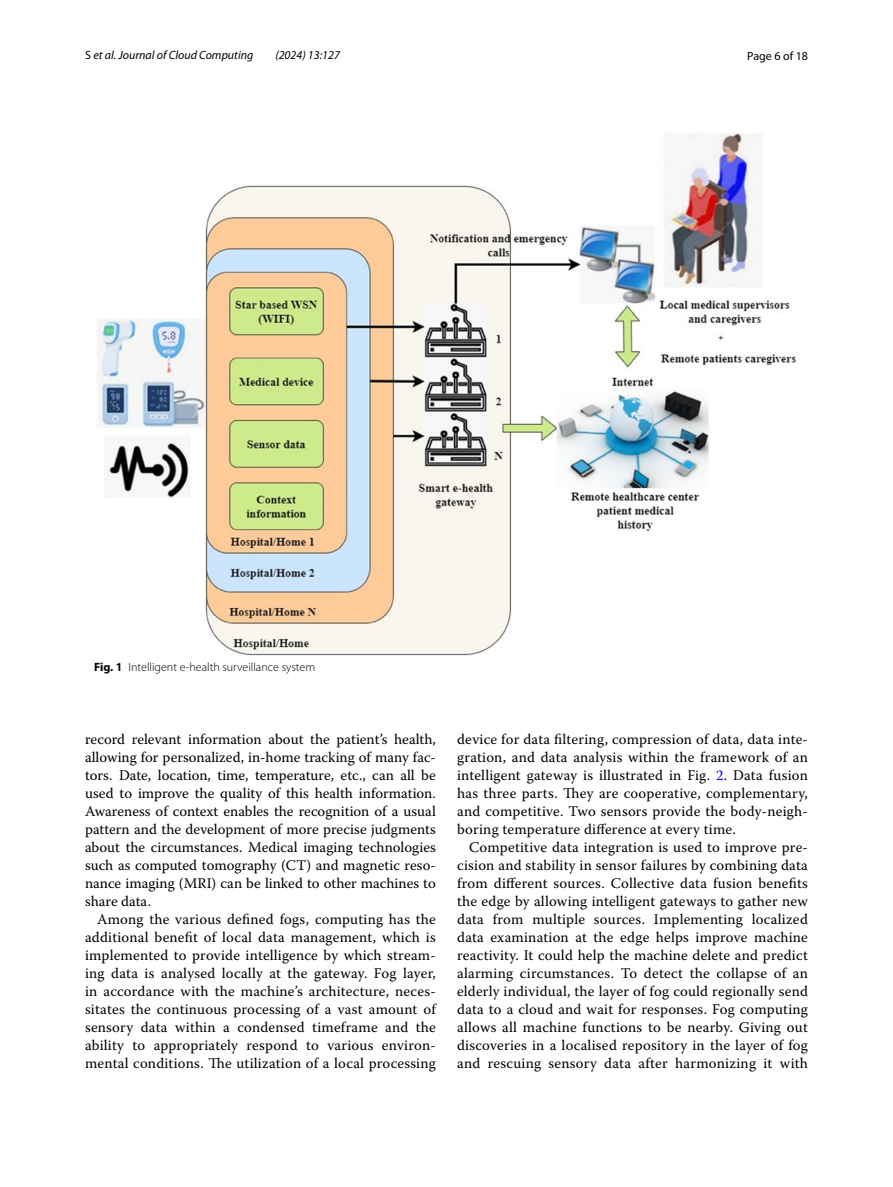
<style>
.page{position:relative;width:893px;height:1187px;background:#fff}
.page>*{position:absolute;margin:0;border:0;box-sizing:border-box;transform-origin:0 0}
.t1{font:14.7px/18px "Warnock Pro";letter-spacing:.015em;color:#000;text-align:justify}
.t2{font:300 12px "Myriad Pro";color:#000}
.t3{font:italic 12px "Myriad Pro";color:#000}
.t4{font:12px "Myriad Pro";color:#000}
.s1{font-style:normal}
.s2{font-weight:700}
.s3{color:#00f}
</style>
<div class="page">
<img style="left:97px;top:133px;width:699px;height:522px">
<p class="t3" style="left:85px;top:48px;width:170px"><span class="s1">S</span> et al. Journal of Cloud Computing</p>
<p class="t3" style="left:275px;top:48px;width:66px">(2024) 13:127</p>
<p class="t4" style="left:747px;top:48px;width:62px">Page 6 of 18</p>
<p class="t2" style="left:94px;top:660px;width:223px"><span class="s2">Fig. 1</span> Intelligent e-health surveillance system</p>
<p class="t1" style="left:85px;top:729px;width:352px">record relevant information about the patient’s health, allowing for personalized, in-home tracking of many fac&shy;tors. Date, location, time, temperature, etc., can all be used to improve the quality of this health information.<br>Awareness of context enables the recognition of a usual pattern and the development of more precise judgments about the circumstances. Medical imaging technologies such as computed tomography (CT) and magnetic reso&shy;nance imaging (MRI) can be linked to other machines to share data.</p>
<p class="t1" style="left:85px;top:909px;width:352px;text-indent:12px">Among the various defined fogs, computing has the additional benefit of local data management, which is implemented to provide intelligence by which stream&shy;ing data is analysed locally at the gateway. Fog layer, in accordance with the machine’s architecture, neces&shy;sitates the continuous processing of a vast amount of sensory data within a condensed timeframe and the ability to appropriately respond to various environ&shy;mental conditions. The utilization of a local processing</p>
<p class="t1" style="left:457px;top:729px;width:352px">device for data filtering, compression of data, data inte&shy;gration, and data analysis within the framework of an intelligent gateway is illustrated in Fig. <span class="s3">2</span>. Data fusion has three parts. They are cooperative, complementary, and competitive. Two sensors provide the body-neigh&shy;boring temperature difference at every time.</p>
<p class="t1" style="left:457px;top:837px;width:352px;text-indent:12px">Competitive data integration is used to improve pre&shy;cision and stability in sensor failures by combining data from different sources. Collective data fusion benefits the edge by allowing intelligent gateways to gather new data from multiple sources. Implementing localized data examination at the edge helps improve machine reactivity. It could help the machine delete and predict alarming circumstances. To detect the collapse of an elderly individual, the layer of fog could regionally send data to a cloud and wait for responses. Fog computing allows all machine functions to be nearby. Giving out discoveries in a localised repository in the layer of fog and rescuing sensory data after harmonizing it with</p>
</div>
